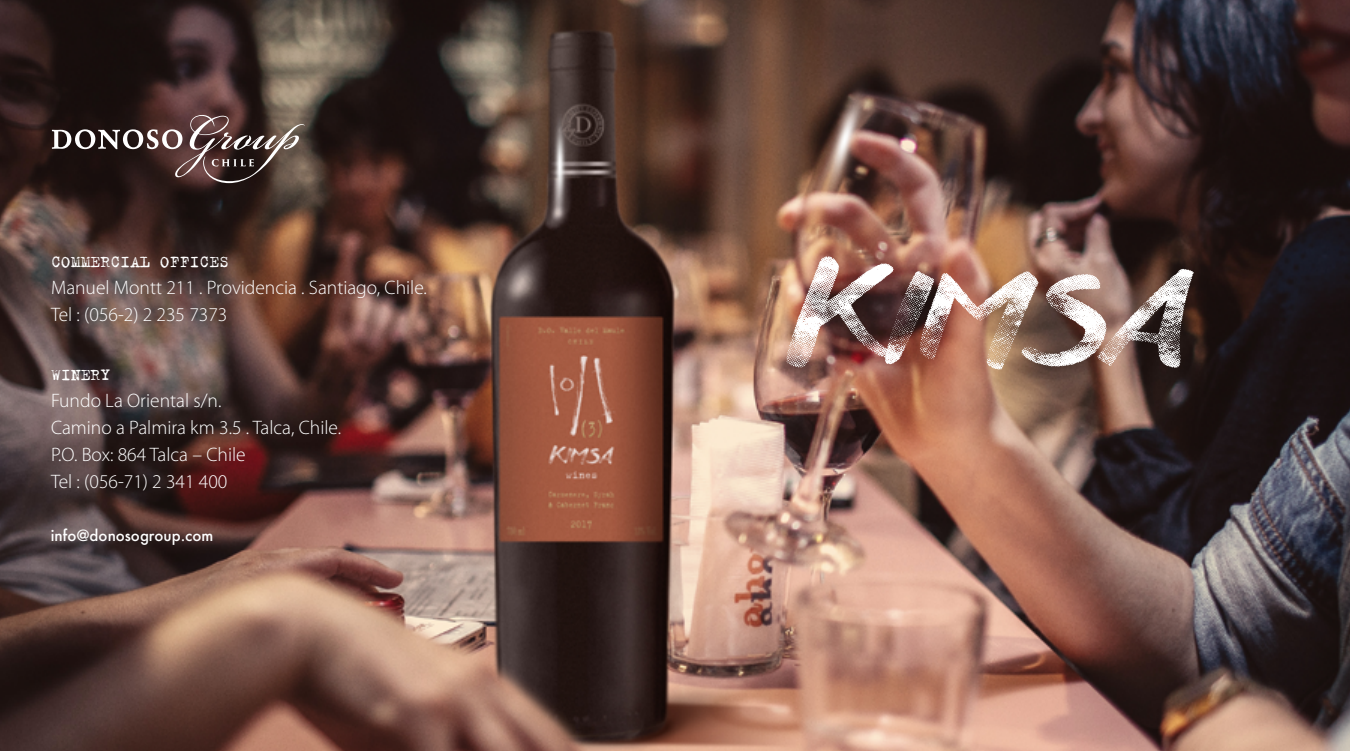
<style>
.page{position:relative;width:1350px;height:751px;background:#fff}
.page>*{position:absolute;margin:0;border:0;box-sizing:border-box;transform-origin:0 0}
.t1{font:300 19.5px/27px "Myriad Pro";color:#fff}
.t2{font:18px "Trixie";color:#fff}
.t3{font:500 15px "Futura";color:#fff}
</style>
<div class="page">
<img style="left:0;top:0;width:1350px;height:750px">
<svg style="left:52px;top:115px;width:253px;height:68px"></svg>
<img style="left:786px;top:256px;width:408px;height:113px">
<p class="t2" style="left:51px;top:249px;width:180px">COMMERCIAL OFFICES</p>
<p class="t1" style="left:51px;top:274px;width:377px">Manuel Montt 211 . Providencia . Santiago, Chile.<br>Tel : (056-2) 2 235 7373</p>
<p class="t2" style="left:51px;top:362px;width:61px">WINERY</p>
<p class="t1" style="left:51px;top:387px;width:292px">Fundo La Oriental s/n.<br>Camino a Palmira km 3.5 . Talca, Chile.<br>P.O. Box: 864 Talca – Chile<br>Tel : (056-71) 2 341 400</p>
<p class="t3" style="left:51px;top:524px;width:164px">info@donosogroup.com</p>
</div>
